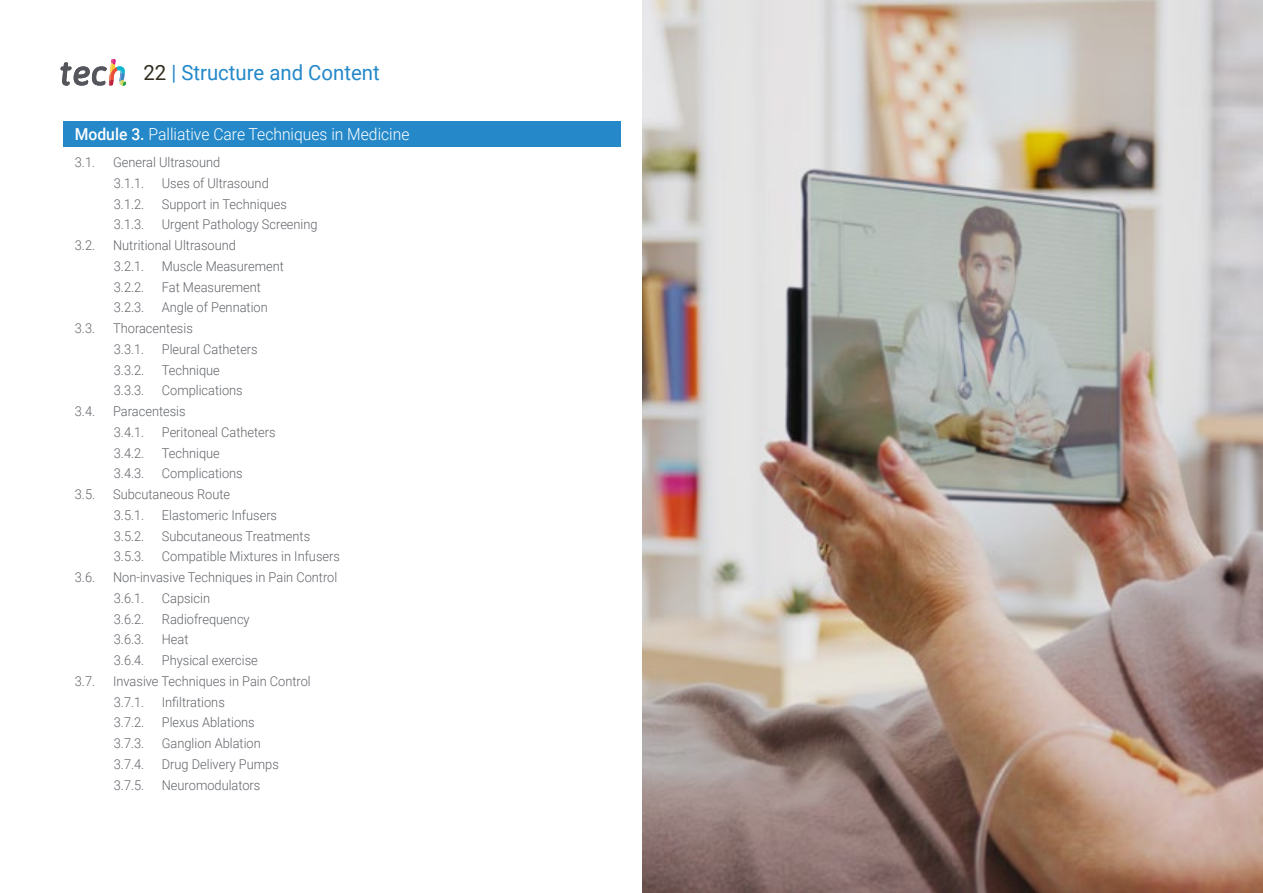
<style>
.page{position:relative;width:1263px;height:893px;background:#fff}
.page>*{position:absolute;margin:0;border:0;box-sizing:border-box;transform-origin:0 0}
.t1{font:21px "Roboto";color:#2488c9}
.t2{font:300 16.5px "Roboto";color:#fff;scale:.95 1}
.t3{font:300 13.5px/20.7px "Roboto";color:#61646a;scale:.95 1}
.s1{color:#312e20}
.s2{font-weight:500}
</style>
<div class="page">
<div style="left:64px;top:121px;width:557px;height:25px;background:#2488c9"></div>
<img style="left:642px;top:0;width:621px;height:893px">
<svg style="left:61px;top:59px;width:65px;height:27px"></svg>
<h1 class="t1" style="left:144px;top:57px;width:238px"><span class="s1">22</span> | Structure and Content</h1>
<p class="t2" style="left:75px;top:123px;width:354px"><span class="s2">Module 3.</span> Palliative Care Techniques in Medicine</p>
<p class="t3" style="left:75px;top:151px;width:23px">3.1.</p>
<p class="t3" style="left:113px;top:151px;width:114px">General Ultrasound<br>3.1.1.</p>
<p class="t3" style="left:162px;top:172px;width:114px">Uses of Ultrasound</p>
<p class="t3" style="left:114px;top:193px;width:34px">3.1.2.</p>
<p class="t3" style="left:162px;top:193px;width:133px">Support in Techniques</p>
<p class="t3" style="left:114px;top:214px;width:34px">3.1.3.</p>
<p class="t3" style="left:162px;top:214px;width:166px">Urgent Pathology Screening</p>
<p class="t3" style="left:75px;top:234px;width:23px">3.2.</p>
<p class="t3" style="left:113px;top:234px;width:131px">Nutritional Ultrasound<br>3.2.1.</p>
<p class="t3" style="left:162px;top:255px;width:130px">Muscle Measurement</p>
<p class="t3" style="left:114px;top:276px;width:34px">3.2.2.</p>
<p class="t3" style="left:162px;top:276px;width:106px">Fat Measurement</p>
<p class="t3" style="left:114px;top:297px;width:34px">3.2.3.</p>
<p class="t3" style="left:162px;top:297px;width:113px">Angle of Pennation</p>
<p class="t3" style="left:75px;top:317px;width:23px">3.3.</p>
<p class="t3" style="left:113px;top:317px;width:85px">Thoracentesis<br>3.3.1.</p>
<p class="t3" style="left:162px;top:338px;width:102px">Pleural Catheters</p>
<p class="t3" style="left:114px;top:359px;width:34px">3.3.2.</p>
<p class="t3" style="left:162px;top:359px;width:63px">Technique</p>
<p class="t3" style="left:114px;top:380px;width:34px">3.3.3.</p>
<p class="t3" style="left:162px;top:380px;width:87px">Complications</p>
<p class="t3" style="left:75px;top:400px;width:23px">3.4.</p>
<p class="t3" style="left:113px;top:400px;width:78px">Paracentesis<br>3.4.1.</p>
<p class="t3" style="left:162px;top:421px;width:121px">Peritoneal Catheters</p>
<p class="t3" style="left:114px;top:442px;width:34px">3.4.2.</p>
<p class="t3" style="left:162px;top:442px;width:63px">Technique</p>
<p class="t3" style="left:114px;top:463px;width:34px">3.4.3.</p>
<p class="t3" style="left:162px;top:463px;width:87px">Complications</p>
<p class="t3" style="left:75px;top:483px;width:23px">3.5.</p>
<p class="t3" style="left:113px;top:483px;width:125px">Subcutaneous Route<br>3.5.1.</p>
<p class="t3" style="left:162px;top:504px;width:123px">Elastomeric Infusers</p>
<p class="t3" style="left:114px;top:525px;width:34px">3.5.2.</p>
<p class="t3" style="left:162px;top:525px;width:158px">Subcutaneous Treatments</p>
<p class="t3" style="left:114px;top:546px;width:34px">3.5.3.</p>
<p class="t3" style="left:162px;top:546px;width:189px">Compatible Mixtures in Infusers</p>
<p class="t3" style="left:75px;top:566px;width:23px">3.6.</p>
<p class="t3" style="left:113px;top:566px;width:237px">Non-invasive Techniques in Pain Control<br>3.6.1.</p>
<p class="t3" style="left:162px;top:587px;width:52px">Capsicin</p>
<p class="t3" style="left:114px;top:608px;width:34px">3.6.2.</p>
<p class="t3" style="left:162px;top:608px;width:94px">Radiofrequency</p>
<p class="t3" style="left:114px;top:629px;width:34px">3.6.3.</p>
<p class="t3" style="left:162px;top:629px;width:30px">Heat</p>
<p class="t3" style="left:114px;top:649px;width:34px">3.6.4.</p>
<p class="t3" style="left:162px;top:649px;width:103px">Physical exercise</p>
<p class="t3" style="left:75px;top:670px;width:23px">3.7.</p>
<p class="t3" style="left:113px;top:670px;width:210px">Invasive Techniques in Pain Control<br>3.7.1.</p>
<p class="t3" style="left:162px;top:691px;width:68px">Infiltrations</p>
<p class="t3" style="left:114px;top:712px;width:34px">3.7.2.</p>
<p class="t3" style="left:162px;top:712px;width:99px">Plexus Ablations</p>
<p class="t3" style="left:114px;top:732px;width:34px">3.7.3.</p>
<p class="t3" style="left:162px;top:732px;width:106px">Ganglion Ablation</p>
<p class="t3" style="left:114px;top:753px;width:34px">3.7.4.</p>
<p class="t3" style="left:162px;top:753px;width:125px">Drug Delivery Pumps</p>
<p class="t3" style="left:114px;top:774px;width:34px">3.7.5.</p>
<p class="t3" style="left:162px;top:774px;width:105px">Neuromodulators</p>
</div>
